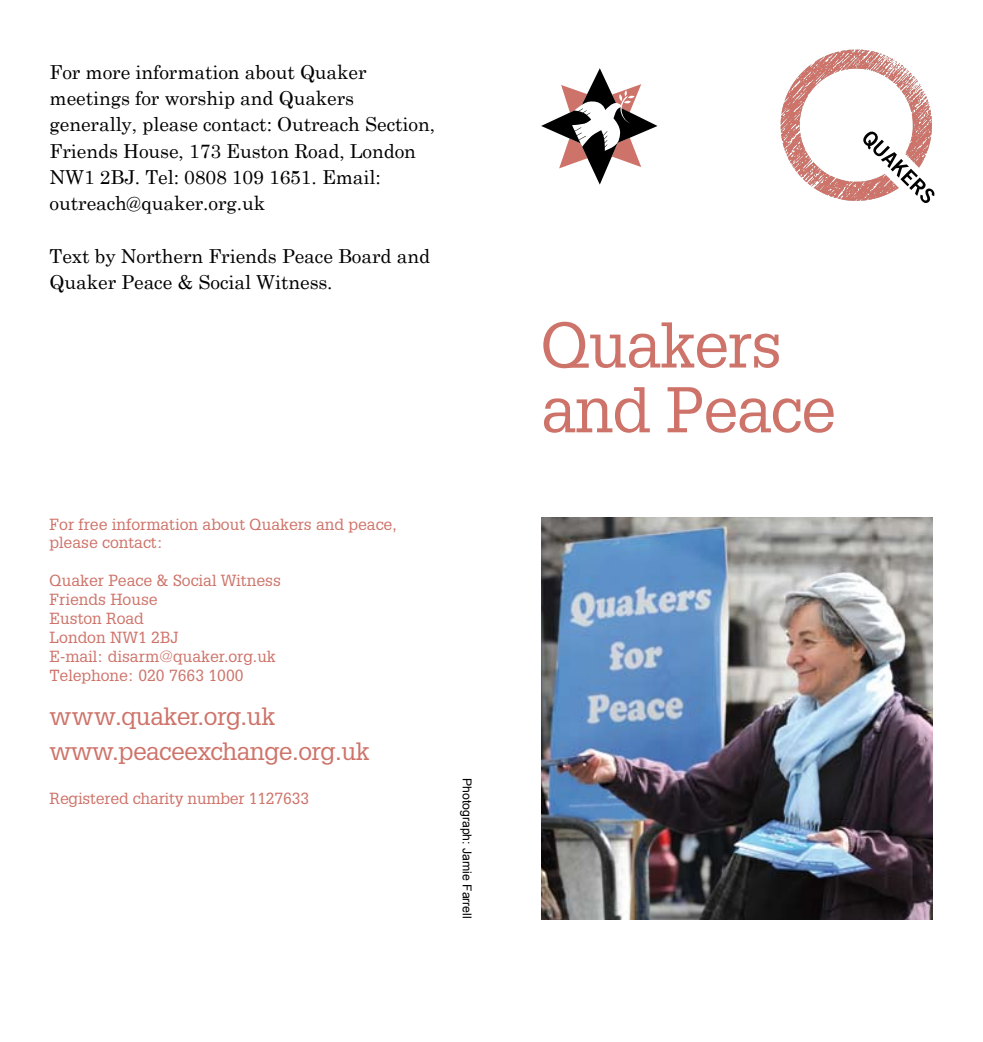
<style>
.page{position:relative;width:983px;height:1042px;background:#fff}
.page>*{position:absolute;margin:0;border:0;box-sizing:border-box;transform-origin:0 0}
.t1{font:63px/64.8px "Glypha";letter-spacing:-.02em;color:#ce7369}
.t2{font:24.5px/35px "Glypha";letter-spacing:-.02em;color:#ce7369}
.t3{font:19.25px/26.2px "Century Schoolbook";letter-spacing:-.005em;color:#000}
.t4{font:15.75px/18.9px "Glypha";color:#ce7369}
.t5{font:12.25px "Arial";color:#000}
</style>
<div class="page">
<img style="left:541px;top:517px;width:390px;height:402px">
<svg style="left:780px;top:50px;width:154px;height:153px"></svg>
<svg style="left:541px;top:68px;width:116px;height:117px"></svg>
<p class="t3" style="left:50px;top:57px;width:387px">For more information about Quaker meetings for worship and Quakers generally, please contact: Outreach Section, Friends House, 173 Euston Road, London NW1 2BJ. Tel: 0808 109 1651. Email: outreach@quaker.org.uk</p>
<p class="t3" style="left:50px;top:241px;width:382px">Text by Northern Friends Peace Board and<br>Quaker Peace &amp; Social Witness.</p>
<p class="t4" style="left:50px;top:514px;width:348px">For free information about Quakers and peace, please contact:</p>
<p class="t4" style="left:50px;top:571px;width:233px">Quaker Peace &amp; Social Witness<br>Friends House<br>Euston Road<br>London NW1 2BJ<br>E-mail: disarm@quaker.org.uk<br>Telephone: 020 7663 1000</p>
<p class="t2" style="left:50px;top:698px;width:321px">www.quaker.org.uk www.peaceexchange.org.uk</p>
<p class="t4" style="left:50px;top:788px;width:261px">Registered charity number 1127633</p>
<p class="t5" style="left:475px;top:778px;width:142px;rotate:90deg">Photograph: Jamie Farrell</p>
<h1 class="t1" style="left:541px;top:311px;width:296px">Quakers and Peace</h1>
</div>
